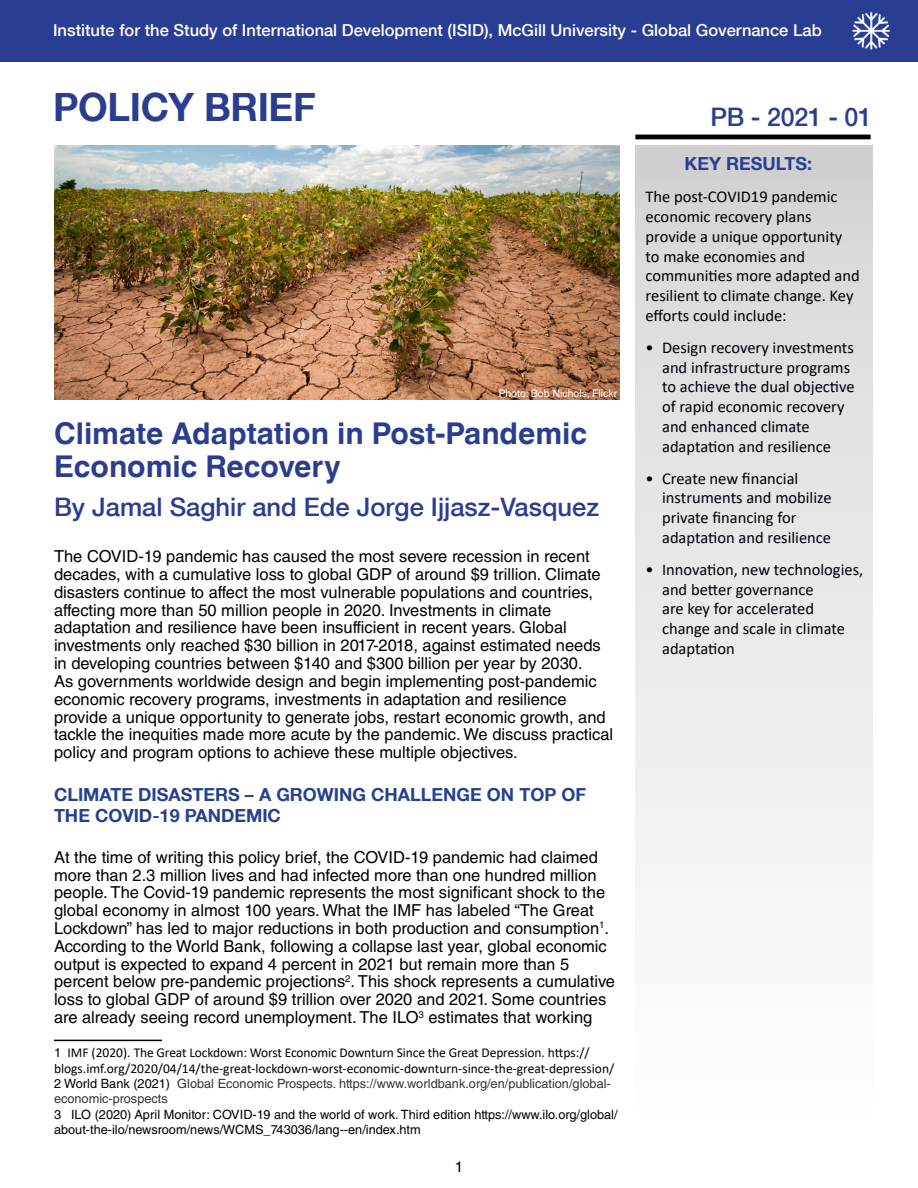
<style>
.page{position:relative;width:918px;height:1188px;background:#fff}
.page>*{position:absolute;margin:0;border:0;box-sizing:border-box;transform-origin:0 0}
.t1{font:700 39px "Helvetica Neue LT Com";letter-spacing:-.01em;color:#2b3d8f}
.t2{font:700 30px/33px "Helvetica World";color:#2b3d8f}
.t3{font:500 25.5px "Helvetica Neue LT Com";color:#2b3d93}
.t4{font:500 25.5px "Helvetica Neue LT Com";letter-spacing:-.01em;color:#2b3d8f}
.t5{font:700 18px/21.6px "Helvetica Neue LT Com";color:#25408f}
.t6{font:700 18px "Helvetica Neue LT Com";color:#293d93}
.t7{font:16.5px/17.9px "Helvetica LT Std";color:#000}
.t8{font:16.5px/19.8px "Calibri";color:#00000a}
.t9{font:16.5px/19.8px "Calibri";color:#000}
.t10{font:500 16.5px "Helvetica Neue LT Com";color:#fff}
.t11{font:15px "Helvetica LT Std";color:#000}
.t12{font:13.5px/16.2px "Calibri";letter-spacing:-.01em;color:#000}
.t13{font:12.75px/15.3px "Helvetica LT Std";color:#000}
.t14{font:12.75px/15.3px "Helvetica LT Std";color:#333}
.t15{font:10.5px "Helvetica World";color:#fff}
.s1{font-family:"Helvetica LT Std";font-size:12.75px}
.s2{color:#000}
</style>
<div class="page">
<div style="left:635px;top:146px;width:237px;height:1042px;background:linear-gradient(to bottom,#d4d5d5,#fff)"></div>
<img style="left:54px;top:146px;width:565px;height:253px">
<hr style="left:54px;top:1040px;width:108px;height:1px;background:#000">
<hr style="left:635px;top:135px;width:236px;height:4px;background:#000">
<div style="left:0;top:0;width:918px;height:61px;background:#293d93"></div>
<img style="left:852px;top:11px;width:39px;height:39px">
<p class="t10" style="left:53px;top:20px;width:770px">Institute for the Study of International Development (ISID), McGill University - Global Governance Lab</p>
<h1 class="t1" style="left:53px;top:82px;width:264px">POLICY BRIEF</h1>
<p class="t15" style="left:499px;top:387px;width:120px">Photo: Bob Nichols, Flickr</p>
<h2 class="t2" style="left:54px;top:417px;width:535px">Climate Adaptation in Post-Pandemic<br>Economic Recovery</h2>
<h3 class="t3" style="left:54px;top:491px;width:547px">By Jamal Saghir and Ede Jorge Ijjasz-Vasquez</h3>
<p class="t7" style="left:54px;top:548px;width:561px">The COVID-19 pandemic has caused the most severe recession in recent decades, with a cumulative loss to global GDP of around $9 trillion. Climate disasters continue to affect the most vulnerable populations and countries, affecting more than 50 million people in 2020. Investments in climate adaptation and resilience have been insufficient in recent years. Global investments only reached $30 billion in 2017-2018, against estimated needs in developing countries between $140 and $300 billion per year by 2030.<br>As governments worldwide design and begin implementing post-pandemic economic recovery programs, investments in adaptation and resilience provide a unique opportunity to generate jobs, restart economic growth, and tackle the inequities made more acute by the pandemic. We discuss practical policy and program options to achieve these multiple objectives.</p>
<p class="t5" style="left:54px;top:783px;width:534px">CLIMATE DISASTERS – A GROWING CHALLENGE ON TOP OF<br>THE COVID-19 PANDEMIC</p>
<p class="t7" style="left:54px;top:848px;width:563px">At the time of writing this policy brief, the COVID-19 pandemic had claimed more than 2.3 million lives and had infected more than one hundred million people. The Covid-19 pandemic represents the most significant shock to the global economy in almost 100 years. What the IMF has labeled “The Great Lockdown” has led to major reductions in both production and consumption<sup>1</sup>.<br>According to the World Bank, following a collapse last year, global economic output is expected to expand 4 percent in 2021 but remain more than 5 percent below pre-pandemic projections<sup>2</sup>. This shock represents a cumulative loss to global GDP of around $9 trillion over 2020 and 2021. Some countries are already seeing record unemployment. The ILO<sup>3</sup> estimates that working</p>
<p class="t12" style="left:54px;top:1044px;width:562px"><span class="s1">1</span> IMF (2020). The Great Lockdown: Worst Economic Downturn Since the Great Depression. https:// blogs.imf.org/2020/04/14/the-great-lockdown-worst-economic-downturn-since-the-great-depression/</p>
<p class="t14" style="left:54px;top:1076px;width:558px"><span class="s2">2 World Bank (2021)</span> Global Economic Prospects. https://www.worldbank.org/en/publication/global&shy;economic-prospects</p>
<p class="t13" style="left:54px;top:1107px;width:565px">3 ILO (2020) April Monitor: COVID-19 and the world of work. Third edition https://www.ilo.org/global/ about-the-ilo/newsroom/news/WCMS_743036/lang--en/index.htm</p>
<p class="t11" style="left:455px;top:1158px;width:10px">1</p>
<h3 class="t4" style="left:710px;top:102px;width:163px">PB - 2021 - 01</h3>
<p class="t6" style="left:684px;top:153px;width:129px">KEY RESULTS:</p>
<p class="t9" style="left:646px;top:186px;width:216px">The post-COVID19 pandemic economic recovery plans provide a unique opportunity to make economies and communities more adapted and resilient to climate change. Key efforts could include:</p>
<p class="t8" style="left:662px;top:337px;width:194px;text-indent:-16px">• Design recovery investments and infrastructure programs to achieve the dual objective of rapid economic recovery and enhanced climate adaptation and resilience</p>
<p class="t8" style="left:662px;top:468px;width:171px;text-indent:-16px">• Create new financial instruments and mobilize private financing for adaptation and resilience</p>
<p class="t8" style="left:662px;top:559px;width:203px;text-indent:-16px">• Innovation, new technologies, and better governance<br>are key for accelerated change and scale in climate adaptation</p>
</div>
